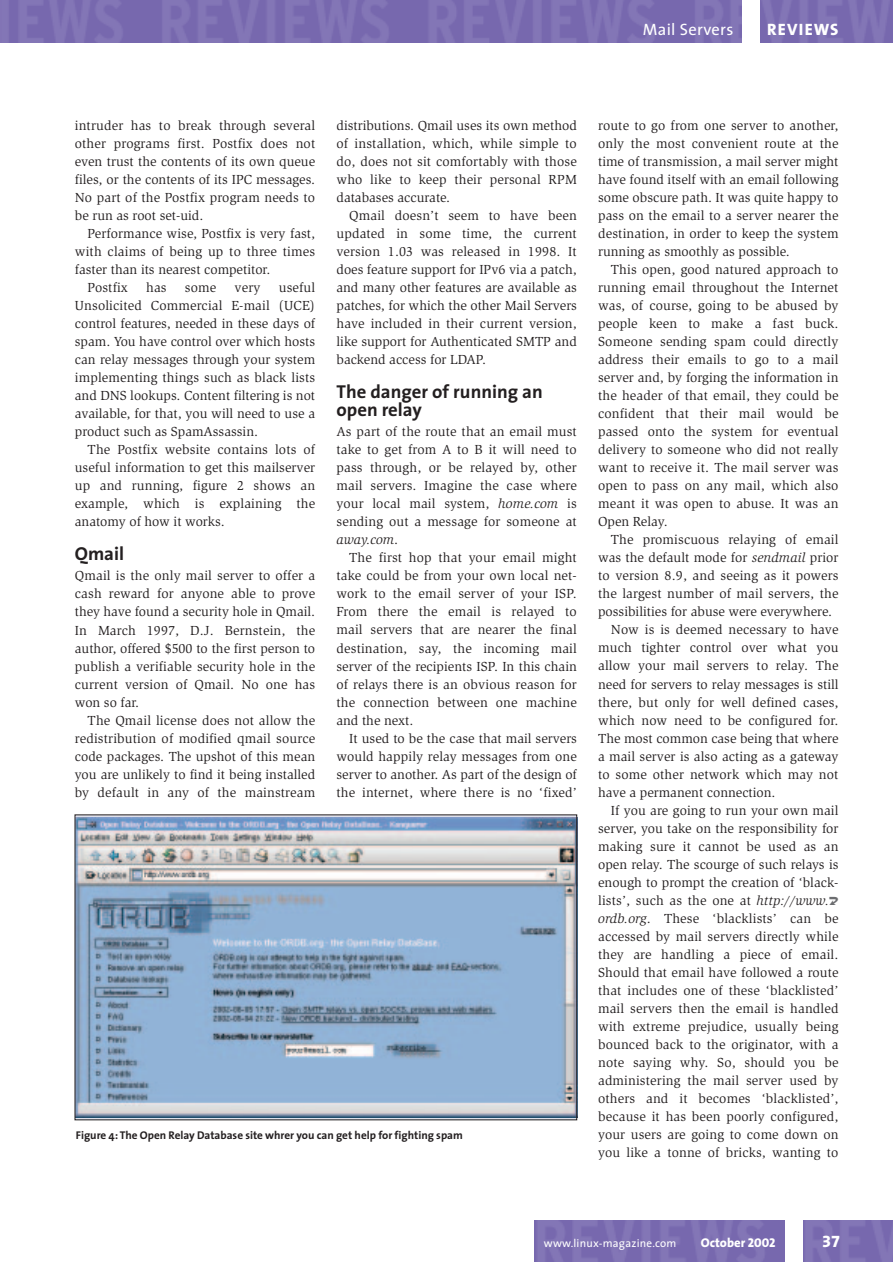
<style>
.page{position:relative;width:893px;height:1262px;background:#fff}
.page>*{position:absolute;margin:0;border:0;box-sizing:border-box;transform-origin:0 0}
.t1{font:700 18.75px/18px "The Sans";color:#231f20}
.t2{font:16.5px "The Sans";letter-spacing:.02em;color:#fff}
.t3{font:16.5px "The Sans Extra Bold Caps";letter-spacing:.07em;color:#fff}
.t4{font:16.5px "The Sans Extra Bold Expert";color:#fff}
.t5{font:13.5px/18px "Slimbach";letter-spacing:.01em;color:#231f20;text-align:justify}
.t6{font:800 12.75px "The Sans";color:#fff}
.t7{font:700 11.25px "The Sans";color:#231f20}
.t8{font:11.25px "The Sans";letter-spacing:.02em;color:#fff}
.s1{font-style:italic}
.s2{font-family:"The Sans Extra Bold Caps";font-weight:400}
</style>
<div class="page">
<img style="left:534px;top:1220px;width:358px;height:42px">
<div style="left:785px;top:1220px;width:17px;height:42px;background:#fff"></div>
<img style="left:1px;top:0;width:891px;height:43px">
<div style="left:742px;top:0;width:17px;height:43px;background:#fff"></div>
<img style="left:77px;top:817px;width:498px;height:300px">
<p class="t2" style="left:642px;top:23px;width:92px">Mail Servers</p>
<p class="t3" style="left:767px;top:20px;width:73px">REVIEWS</p>
<p class="t5" style="left:75px;top:118px;width:242px">intruder has to break through several other programs first. Postfix does not even trust the contents of its own queue files, or the contents of its IPC messages.<br>No part of the Postfix program needs to be run as root set-uid.</p>
<p class="t5" style="left:88px;top:226px;width:229px">Performance wise, Postfix is very fast,</p>
<p class="t5" style="left:75px;top:244px;width:242px">with claims of being up to three times</p>
<p class="t5" style="left:75px;top:262px;width:197px">faster than its nearest competitor.</p>
<p class="t5" style="left:88px;top:280px;width:42px">Postfix</p>
<p class="t5" style="left:146px;top:280px;width:22px">has</p>
<p class="t5" style="left:185px;top:280px;width:33px">some</p>
<p class="t5" style="left:234px;top:280px;width:27px">very</p>
<p class="t5" style="left:75px;top:280px;width:242px;text-indent:204px">useful Unsolicited Commercial E-mail (UCE) control features, needed in these days of spam. You have control over which hosts can relay messages through your system implementing things such as black lists and DNS lookups. Content filtering is not available, for that, you will need to use a product such as SpamAssassin.</p>
<p class="t5" style="left:75px;top:442px;width:242px;text-indent:13px">The Postfix website contains lots of useful information to get this mailserver up and running, figure 2 shows an example, which is explaining the anatomy of how it works.</p>
<h1 class="t1" style="left:75px;top:546px;width:51px">Qmail</h1>
<p class="t5" style="left:75px;top:568px;width:242px">Qmail is the only mail server to offer a cash reward for anyone able to prove they have found a security hole in Qmail.<br>In March 1997, D.J. Bernstein, the author, offered $500 to the first person to publish a verifiable security hole in the current version of Qmail. No one has won so far.</p>
<p class="t5" style="left:75px;top:712px;width:242px;text-indent:13px">The Qmail license does not allow the redistribution of modified qmail source code packages. The upshot of this mean you are unlikely to find it being installed by default in any of the mainstream</p>
<p class="t5" style="left:336px;top:118px;width:242px">distributions. Qmail uses its own method of installation, which, while simple to do, does not sit comfortably with those who like to keep their personal RPM databases accurate.</p>
<p class="t5" style="left:336px;top:208px;width:242px;text-indent:13px">Qmail doesn’t seem to have been updated in some time, the current version 1.03 was released in 1998. It does feature support for IPv6 via a patch, and many other features are available as patches, for which the other Mail Servers have included in their current version, like support for Authenticated SMTP and backend access for LDAP.</p>
<h1 class="t1" style="left:336px;top:384px;width:208px">The danger of running an open relay</h1>
<p class="t5" style="left:336px;top:424px;width:242px">As part of the route that an email must take to get from A to B it will need to pass through, or be relayed by, other mail servers. Imagine the case where your local mail system, <span class="s1">home.com</span> is sending out a message for someone at <span class="s1">away.com</span>.</p>
<p class="t5" style="left:336px;top:550px;width:242px;text-indent:13px">The first hop that your email might take could be from your own local net&shy;work to the email server of your ISP.<br>From there the email is relayed to mail servers that are nearer the final destination, say, the incoming mail server of the recipients ISP. In this chain of relays there is an obvious reason for the connection between one machine and the next.</p>
<p class="t5" style="left:336px;top:730px;width:242px;text-indent:13px">It used to be the case that mail servers would happily relay messages from one server to another. As part of the design of the internet, where there is no ‘fixed’</p>
<p class="t7" style="left:76px;top:1130px;width:388px">Figure 4: The Open Relay Database site whrer you can get help for fighting spam</p>
<p class="t5" style="left:598px;top:118px;width:242px">route to go from one server to another, only the most convenient route at the time of transmission, a mail server might have found itself with an email following some obscure path. It was quite happy to pass on the email to a server nearer the destination, in order to keep the system running as smoothly as possible.</p>
<p class="t5" style="left:598px;top:262px;width:242px;text-indent:13px">This open, good natured approach to running email throughout the Internet was, of course, going to be abused by people keen to make a fast buck.<br>Someone sending spam could directly address their emails to go to a mail server and, by forging the information in the header of that email, they could be confident that their mail would be passed onto the system for eventual delivery to someone who did not really want to receive it. The mail server was open to pass on any mail, which also meant it was open to abuse. It was an Open Relay.</p>
<p class="t5" style="left:611px;top:532px;width:229px">The promiscuous relaying of email</p>
<p class="t5" style="left:598px;top:550px;width:242px">was the default mode for <span class="s1">sendmail</span> prior</p>
<p class="t5" style="left:598px;top:568px;width:242px">to version 8.9, and seeing as it powers</p>
<p class="t5" style="left:598px;top:586px;width:242px">the largest number of mail servers, the</p>
<p class="t5" style="left:598px;top:604px;width:235px">possibilities for abuse were everywhere.</p>
<p class="t5" style="left:611px;top:622px;width:229px">Now is is deemed necessary to have</p>
<p class="t5" style="left:598px;top:640px;width:242px">much tighter control over what you</p>
<p class="t5" style="left:598px;top:658px;width:242px">allow your mail servers to relay. The</p>
<p class="t5" style="left:598px;top:676px;width:242px">need for servers to relay messages is still</p>
<p class="t5" style="left:598px;top:694px;width:242px">there, but only for well defined cases,</p>
<p class="t5" style="left:598px;top:712px;width:242px">which now need to be configured for.</p>
<p class="t5" style="left:598px;top:730px;width:242px">The most common case being that where</p>
<p class="t5" style="left:598px;top:748px;width:242px">a mail server is also acting as a gateway</p>
<p class="t5" style="left:598px;top:766px;width:242px">to some other network which may not</p>
<p class="t5" style="left:598px;top:784px;width:179px">have a permanent connection.</p>
<p class="t5" style="left:611px;top:802px;width:229px">If you are going to run your own mail</p>
<p class="t5" style="left:598px;top:820px;width:242px">server, you take on the responsibility for</p>
<p class="t5" style="left:598px;top:838px;width:242px">making sure it cannot be used as an</p>
<p class="t5" style="left:598px;top:856px;width:242px">open relay. The scourge of such relays is</p>
<p class="t5" style="left:598px;top:874px;width:242px">enough to prompt the creation of ‘black-</p>
<p class="t5" style="left:598px;top:892px;width:232px">lists’, such as the one at <span class="s1">http://www.</span></p>
<p class="t5" style="left:598px;top:910px;width:242px"><span class="s1">ordb.org</span>. These ‘blacklists’ can be</p>
<p class="t5" style="left:598px;top:928px;width:242px">accessed by mail servers directly while</p>
<p class="t5" style="left:598px;top:946px;width:242px">they are handling a piece of email.</p>
<p class="t5" style="left:598px;top:964px;width:242px">Should that email have followed a route</p>
<p class="t5" style="left:598px;top:982px;width:242px">that includes one of these ‘blacklisted’</p>
<p class="t5" style="left:598px;top:1000px;width:242px">mail servers then the email is handled</p>
<p class="t5" style="left:598px;top:1018px;width:242px">with extreme prejudice, usually being</p>
<p class="t5" style="left:598px;top:1036px;width:242px">bounced back to the originator, with a</p>
<p class="t5" style="left:598px;top:1054px;width:242px">note saying why. So, should you be</p>
<p class="t5" style="left:598px;top:1072px;width:242px">administering the mail server used by</p>
<p class="t5" style="left:598px;top:1090px;width:242px">others and it becomes ‘blacklisted’,</p>
<p class="t5" style="left:598px;top:1108px;width:242px">because it has been poorly configured,</p>
<p class="t5" style="left:598px;top:1126px;width:242px">your users are going to come down on</p>
<p class="t5" style="left:598px;top:1144px;width:242px">you like a tonne of bricks, wanting to</p>
<p class="t8" style="left:543px;top:1238px;width:134px">www.linux-magazine.com</p>
<p class="t6" style="left:700px;top:1237px;width:76px">October <span class="s2">2002</span></p>
<p class="t4" style="left:822px;top:1231px;width:20px">37</p>
</div>
